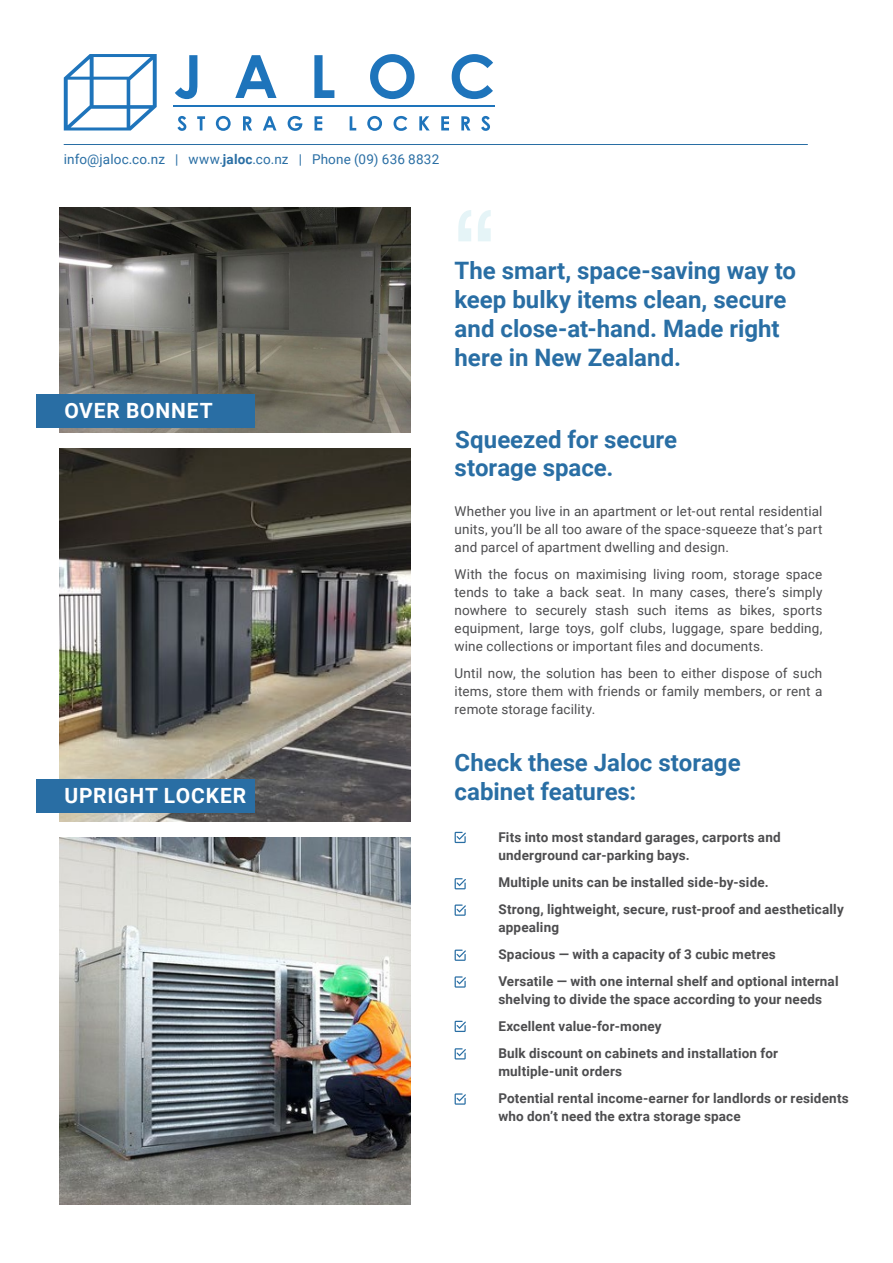
<style>
.page{position:relative;width:893px;height:1263px;background:#fff}
.page>*{position:absolute;margin:0;border:0;box-sizing:border-box;transform-origin:0 0}
.t1{font:700 24px/28.8px "Roboto";color:#296ea4}
.t2{font:700 21px "Roboto";letter-spacing:.04em;color:#fff}
.t3{font:13.5px/18px "Roboto";letter-spacing:.01em;color:#4d4d4f;text-align:justify}
.t4{font:700 13.5px/27px "Roboto";letter-spacing:.015em;color:#4d4d4f}
.t5{font:13.5px "Roboto";letter-spacing:.01em;color:#296ea4}
.s1{font-weight:700}
</style>
<div class="page">
<img style="left:60px;top:448px;width:350px;height:373px">
<img style="left:60px;top:837px;width:350px;height:367px">
<img style="left:60px;top:207px;width:351px;height:225px">
<div style="left:36px;top:394px;width:219px;height:34px;background:#296ea4"></div>
<div style="left:36px;top:779px;width:219px;height:34px;background:#296ea4"></div>
<svg style="left:458px;top:210px;width:33px;height:31px"></svg>
<svg style="left:455px;top:832px;width:11px;height:11px"></svg>
<svg style="left:455px;top:878px;width:11px;height:11px"></svg>
<svg style="left:455px;top:904px;width:11px;height:12px"></svg>
<svg style="left:455px;top:949px;width:11px;height:12px"></svg>
<svg style="left:455px;top:976px;width:11px;height:12px"></svg>
<svg style="left:455px;top:1021px;width:11px;height:11px"></svg>
<svg style="left:455px;top:1048px;width:11px;height:11px"></svg>
<svg style="left:455px;top:1093px;width:11px;height:12px"></svg>
<hr style="left:64px;top:144px;width:744px;height:1px;background:#296ea4">
<hr style="left:174px;top:105px;width:321px;height:2px;background:#1e74bb">
<svg style="left:175px;top:55px;width:22px;height:44px"></svg>
<svg style="left:235px;top:55px;width:42px;height:43px"></svg>
<svg style="left:314px;top:55px;width:20px;height:43px"></svg>
<svg style="left:370px;top:54px;width:45px;height:45px"></svg>
<svg style="left:452px;top:54px;width:41px;height:45px"></svg>
<svg style="left:177px;top:116px;width:9px;height:15px"></svg>
<svg style="left:197px;top:116px;width:8px;height:14px"></svg>
<svg style="left:216px;top:116px;width:15px;height:15px"></svg>
<svg style="left:243px;top:116px;width:9px;height:14px"></svg>
<svg style="left:263px;top:116px;width:13px;height:14px"></svg>
<svg style="left:288px;top:116px;width:14px;height:15px"></svg>
<svg style="left:314px;top:116px;width:8px;height:14px"></svg>
<svg style="left:350px;top:116px;width:6px;height:14px"></svg>
<svg style="left:367px;top:116px;width:15px;height:15px"></svg>
<svg style="left:394px;top:116px;width:13px;height:15px"></svg>
<svg style="left:419px;top:116px;width:11px;height:14px"></svg>
<svg style="left:441px;top:116px;width:8px;height:14px"></svg>
<svg style="left:461px;top:116px;width:9px;height:14px"></svg>
<svg style="left:481px;top:116px;width:9px;height:15px"></svg>
<svg style="left:64px;top:54px;width:93px;height:76px"></svg>
<p class="t5" style="left:64px;top:150px;width:377px">info@jaloc.co.nz | www.<span class="s1">jaloc</span>.co.nz | Phone (09) 636 8832</p>
<h2 class="t2" style="left:64px;top:395px;width:150px">OVER BONNET</h2>
<h2 class="t2" style="left:64px;top:780px;width:183px">UPRIGHT LOCKER</h2>
<h1 class="t1" style="left:455px;top:255px;width:343px">The smart, space-saving way to keep bulky items clean, secure and close-at-hand. Made right here in New Zealand.</h1>
<h1 class="t1" style="left:455px;top:424px;width:224px">Squeezed for secure storage space.</h1>
<p class="t3" style="left:455px;top:501px;width:369px">Whether you live in an apartment or let-out rental residential units, you’ll be all too aware of the space-squeeze that’s part and parcel of apartment dwelling and design.</p>
<p class="t3" style="left:455px;top:564px;width:369px">With the focus on maximising living room, storage space tends to take a back seat. In many cases, there’s simply nowhere to securely stash such items as bikes, sports equipment, large toys, golf clubs, luggage, spare bedding, wine collections or important files and documents.</p>
<p class="t3" style="left:455px;top:663px;width:369px">Until now, the solution has been to either dispose of such items, store them with friends or family members, or rent a remote storage facility.</p>
<h1 class="t1" style="left:455px;top:747px;width:288px">Check these Jaloc storage cabinet features:</h1>
<p class="t4" style="left:498px;top:828px;width:284px;line-height:18px">Fits into most standard garages, carports and underground car-parking bays.</p>
<p class="t4" style="left:498px;top:868px;width:347px">Multiple units can be installed side-by-side.<br>Strong, lightweight, secure, rust-proof and aesthetically</p>
<p class="t4" style="left:498px;top:913px;width:342px">appealing<br>Spacious — with a capacity of 3 cubic metres<br>Versatile — with one internal shelf and optional internal</p>
<p class="t4" style="left:498px;top:985px;width:325px">shelving to divide the space according to your needs<br>Excellent value-for-money<br>Bulk discount on cabinets and installation for</p>
<p class="t4" style="left:498px;top:1057px;width:352px">multiple-unit orders<br>Potential rental income-earner for landlords or residents</p>
<p class="t4" style="left:498px;top:1102px;width:244px">who don’t need the extra storage space</p>
</div>
